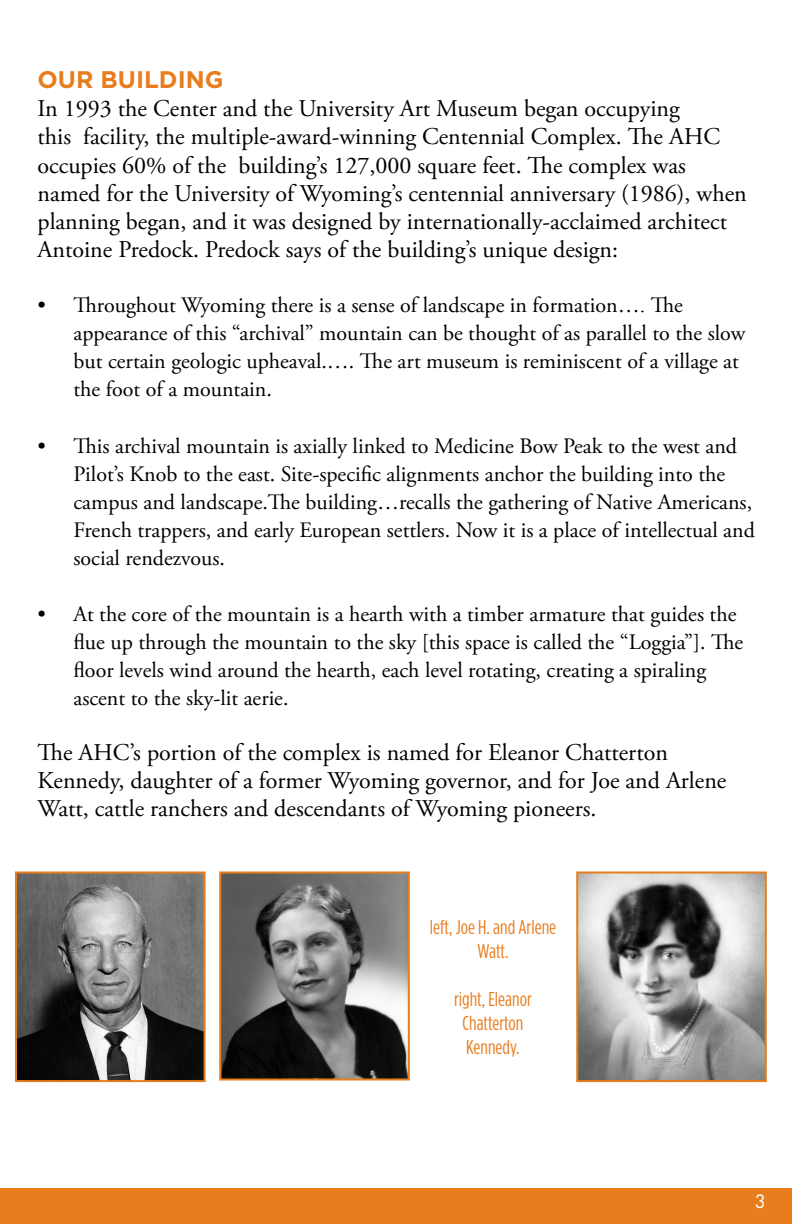
<style>
.page{position:relative;width:792px;height:1224px;background:#fff}
.page>*{position:absolute;margin:0;border:0;box-sizing:border-box;transform-origin:0 0}
.t1{font:24px/28px "Adobe Garamond Pro";color:#000}
.t2{font:700 24px "Gotham";color:#e87d1e}
.t3{font:22px/28px "Adobe Garamond Pro";color:#000}
.t4{font:20px/24px "Gotham Condensed";color:#e87d1e;text-align:center}
.t5{font:18px "Futura";color:#fff}
.s1{font-family:"Times New Roman"}
</style>
<div class="page">
<div style="left:0;top:1188px;width:792px;height:36px;background:#e87d1e"></div>
<img style="left:18px;top:875px;width:185px;height:204px">
<div style="left:15px;top:872px;width:191px;height:210px;border:2px solid #e87d1e"></div>
<img style="left:579px;top:875px;width:185px;height:204px">
<div style="left:576px;top:872px;width:191px;height:210px;border:2px solid #e87d1e"></div>
<img style="left:222px;top:875px;width:185px;height:202px">
<div style="left:219px;top:872px;width:191px;height:208px;border:2px solid #e87d1e"></div>
<p class="t2" style="left:38px;top:64px;width:188px">OUR BUILDING</p>
<p class="t1" style="left:38px;top:96px;width:711px">In 1993 the Center and the University Art Museum began occupying<br>this facility, the multiple-award-winning Centennial Complex. The AHC occupies 60% of the building’s 127,000 square feet. The complex was named for the University of Wyoming’s centennial anniversary (1986), when planning began, and it was designed by internationally-acclaimed architect Antoine Predock. Predock says of the building’s unique design:</p>
<p class="t3" style="left:73px;top:292px;width:673px;text-indent:-36px">• Throughout Wyoming there is a sense of landscape in formation…<span class="s1">.</span> The appearance of this “archival” mountain can be thought of as parallel to the slow but certain geologic upheaval.…. The art museum is reminiscent of a village at the foot of a mountain.</p>
<p class="t3" style="left:73px;top:432px;width:683px;text-indent:-36px">• This archival mountain is axially linked to Medicine Bow Peak to the west and Pilot’s Knob to the east. Site-specific alignments anchor the building into the campus and landscape.The building…recalls the gathering of Native Americans, French trappers, and early European settlers. Now it is a place of intellectual and social rendezvous.</p>
<p class="t3" style="left:73px;top:600px;width:671px;text-indent:-36px">• At the core of the mountain is a hearth with a timber armature that guides the flue up through the mountain to the sky [this space is called the “Loggia”]. The floor levels wind around the hearth, each level rotating, creating a spiraling ascent to the sky-lit aerie.</p>
<p class="t1" style="left:38px;top:740px;width:690px">The AHC’s portion of the complex is named for Eleanor Chatterton<br>Kennedy, daughter of a former Wyoming governor, and for Joe and Arlene<br>Watt, cattle ranchers and descendants of Wyoming pioneers.</p>
<p class="t4" style="left:430px;top:915px;width:128px">left, Joe H. and Arlene<br>Watt.</p>
<p class="t4" style="left:454px;top:987px;width:79px">right, Eleanor<br>Chatterton<br>Kennedy.</p>
<p class="t5" style="left:755px;top:1189px;width:13px">3</p>
</div>
